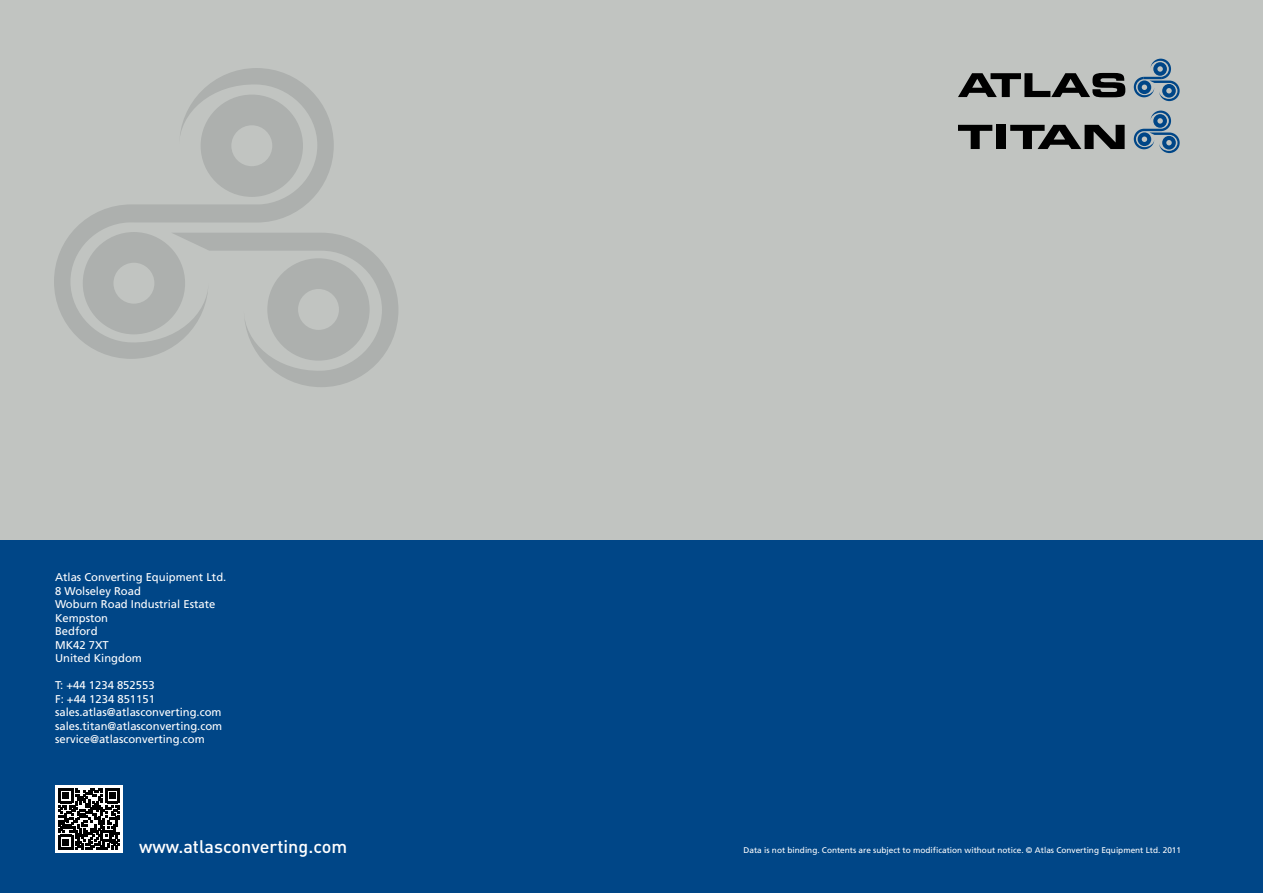
<style>
.page{position:relative;width:1263px;height:893px;background:#fff}
.page>*{position:absolute;margin:0;border:0;box-sizing:border-box;transform-origin:0 0}
.t1{font:500 18px "DIN";color:#fff}
.t2{font:11.25px/13.5px "Frutiger";color:#fff}
.t3{font:8.25px "Frutiger";color:#fff}
</style>
<div class="page">
<div style="left:0;top:0;width:1263px;height:553px;background:#c1c4c1"></div>
<div style="left:0;top:540px;width:1263px;height:353px;background:#004687"></div>
<svg style="left:1134px;top:59px;width:45px;height:42px"></svg>
<svg style="left:958px;top:73px;width:167px;height:24px"></svg>
<svg style="left:1134px;top:111px;width:46px;height:42px"></svg>
<svg style="left:958px;top:125px;width:34px;height:24px"></svg>
<div style="left:997px;top:125px;width:9px;height:24px;background:#000"></div>
<svg style="left:1010px;top:125px;width:114px;height:24px"></svg>
<div style="left:55px;top:785px;width:68px;height:68px;background:#fff"></div>
<svg style="left:58px;top:788px;width:62px;height:62px"></svg>
<svg style="left:54px;top:68px;width:280px;height:274px"></svg>
<svg style="left:83px;top:232px;width:315px;height:155px"></svg>
<p class="t2" style="left:55px;top:570px;width:173px">Atlas Converting Equipment Ltd.<br>8 Wolseley Road<br>Woburn Road Industrial Estate<br>Kempston<br>Bedford<br>MK42 7XT<br>United Kingdom</p>
<p class="t2" style="left:55px;top:678px;width:169px">T: +44 1234 852553<br>F: +44 1234 851151 sales.atlas@atlasconverting.com sales.titan@atlasconverting.com service@atlasconverting.com</p>
<h1 class="t1" style="left:139px;top:835px;width:210px">www.atlasconverting.com</h1>
<p class="t3" style="left:743px;top:845px;width:439px">Data is not binding. Contents are subject to modification without notice. © Atlas Converting Equipment Ltd. 2011</p>
</div>
